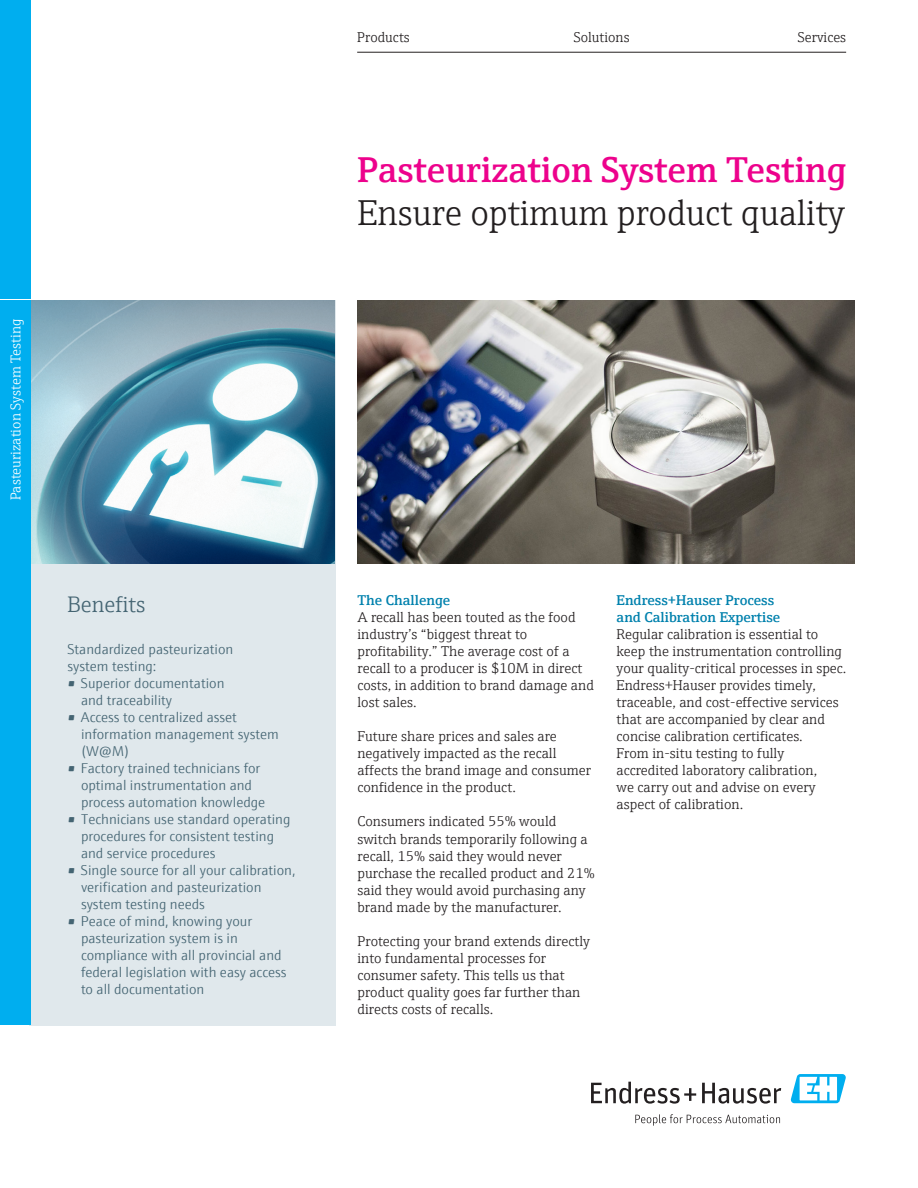
<style>
.page{position:relative;width:918px;height:1188px;background:#fff}
.page>*{position:absolute;margin:0;border:0;box-sizing:border-box;transform-origin:0 0}
.Brochure_Title_Headl{font:600 36px "E+H Serif";color:#ed028c}
.Brochure_Title_Subhe{font:300 36px "E+H Serif";letter-spacing:-.005em;color:#231f20}
.General_Subheadline{font:300 22.5px "E+H Serif";color:#446472}
.General_Copy_List_Bl{font:300 14.25px/17px "E+H Serif";color:#231f20}
.Infobox_Default{font:300 14.25px/17px "E+H Sans";color:#446472}
.General_Copy_List_Bl-2{font:600 14.25px/17px "E+H Serif";color:#0081ad}
.Brochure_Title_Label{font:300 14.25px "E+H Serif";color:#fff}
.Flyer_Title_Topline{font:300 14.25px "E+H Serif";color:#231f20}
</style>
<div class="page">
<div style="left:30px;top:300px;width:306px;height:725px;background:#e0e8ec"></div>
<svg style="left:591px;top:1082px;width:105px;height:22px"></svg>
<svg style="left:702px;top:1083px;width:79px;height:21px"></svg>
<svg style="left:635px;top:1114px;width:145px;height:12px"></svg>
<svg style="left:790px;top:1074px;width:56px;height:29px"></svg>
<hr style="left:357px;top:52px;width:489px;height:1px;background:#231f20">
<img style="left:357px;top:300px;width:497px;height:264px">
<img style="left:30px;top:300px;width:305px;height:264px">
<div style="left:0;top:0;width:30px;height:298px;background:#00aeef"></div>
<div style="left:0;top:300px;width:30px;height:725px;background:#00aeef"></div>
<p class="Brochure_Title_Label" style="left:5px;top:500px;width:183px;rotate:-90deg">Pasteurization System Testing</p>
<p class="General_Subheadline" style="left:68px;top:588px;width:79px">Benefits</p>
<p class="Infobox_Default" style="left:68px;top:639px;width:167px">Standardized pasteurization system testing:</p>
<p class="Infobox_Default" style="left:81px;top:673px;width:145px;text-indent:-14px">• Superior documentation and traceability</p>
<p class="Infobox_Default" style="left:81px;top:707px;width:199px;text-indent:-14px">• Access to centralized asset information management system (W@M)</p>
<p class="Infobox_Default" style="left:81px;top:758px;width:186px;text-indent:-14px">• Factory trained technicians for optimal instrumentation and process automation knowledge</p>
<p class="Infobox_Default" style="left:81px;top:809px;width:211px;text-indent:-14px">• Technicians use standard operating procedures for consistent testing and service procedures</p>
<p class="Infobox_Default" style="left:81px;top:860px;width:216px;text-indent:-14px">• Single source for all your calibration, verification and pasteurization system testing needs</p>
<p class="Infobox_Default" style="left:81px;top:911px;width:207px;text-indent:-14px">• Peace of mind, knowing your pasteurization system is in compliance with all provincial and federal legislation with easy access to all documentation</p>
<p class="Flyer_Title_Topline" style="left:357px;top:27px;width:54px">Products</p>
<p class="Flyer_Title_Topline" style="left:574px;top:27px;width:57px">Solutions</p>
<p class="Flyer_Title_Topline" style="left:798px;top:27px;width:50px">Services</p>
<p class="Brochure_Title_Headl" style="left:357px;top:142px;width:490px">Pasteurization System Testing</p>
<p class="Brochure_Title_Subhe" style="left:357px;top:187px;width:489px">Ensure optimum product quality</p>
<p class="General_Copy_List_Bl-2" style="left:357px;top:591px;width:94px">The Challenge</p>
<p class="General_Copy_List_Bl" style="left:357px;top:608px;width:238px">A recall has been touted as the food industry’s “biggest threat to profitability.” The average cost of a recall to a producer is $10M in direct costs, in addition to brand damage and lost sales.</p>
<p class="General_Copy_List_Bl" style="left:357px;top:727px;width:235px">Future share prices and sales are negatively impacted as the recall affects the brand image and consumer confidence in the product.</p>
<p class="General_Copy_List_Bl" style="left:357px;top:812px;width:239px">Consumers indicated 55% would switch brands temporarily following a recall, 15% said they would never purchase the recalled product and 21% said they would avoid purchasing any brand made by the manufacturer.</p>
<p class="General_Copy_List_Bl" style="left:357px;top:931px;width:234px">Protecting your brand extends directly into fundamental processes for consumer safety. This tells us that product quality goes far further than directs costs of recalls.</p>
<p class="General_Copy_List_Bl-2" style="left:617px;top:591px;width:165px">Endress+Hauser Process and Calibration Expertise</p>
<p class="General_Copy_List_Bl" style="left:617px;top:625px;width:231px">Regular calibration is essential to keep the instrumentation controlling your quality-critical processes in spec.<br>Endress+Hauser provides timely, traceable, and cost-effective services that are accompanied by clear and concise calibration certificates.<br>From in-situ testing to fully accredited laboratory calibration,<br>we carry out and advise on every aspect of calibration.</p>
</div>
